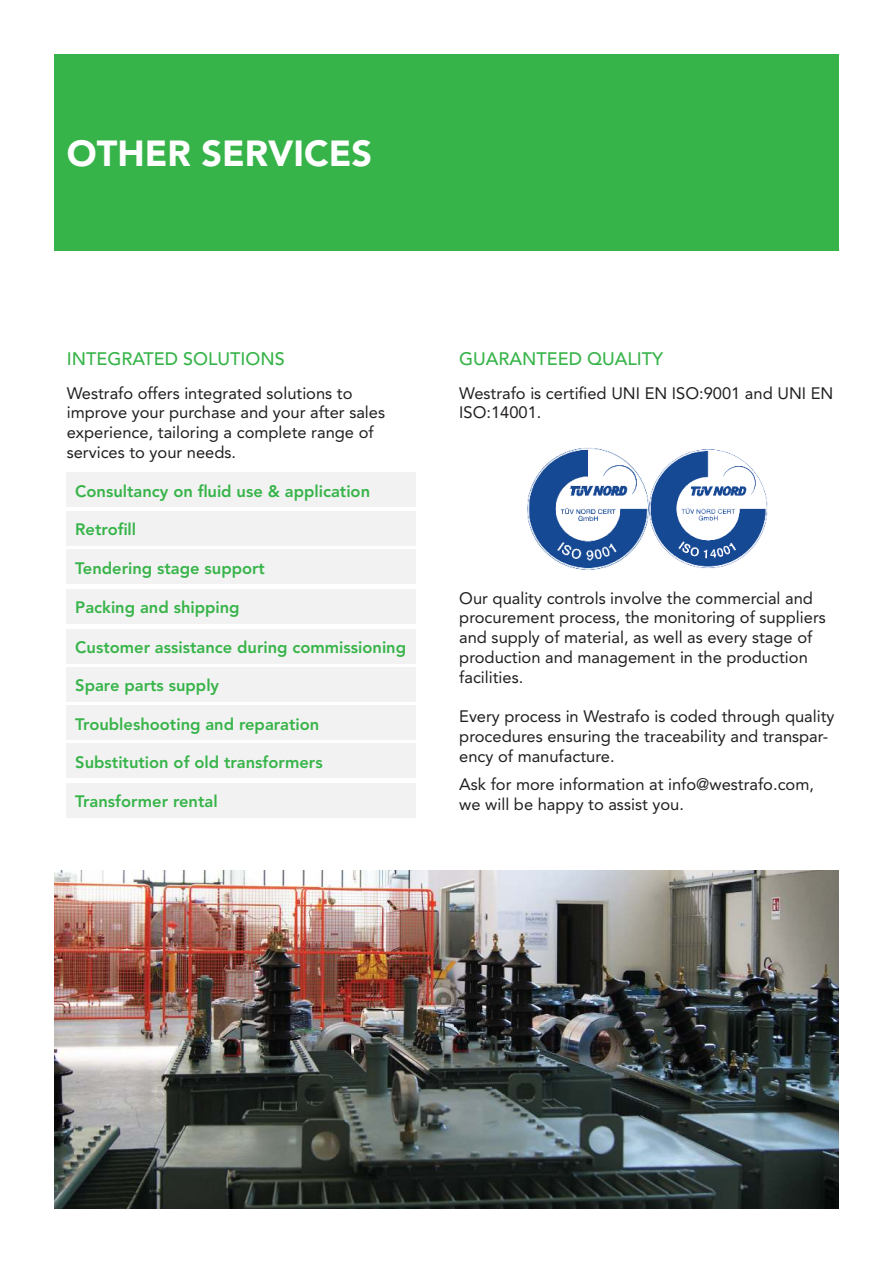
<style>
.page{position:relative;width:893px;height:1263px;background:#fff}
.page>*{position:absolute;margin:0;border:0;box-sizing:border-box;transform-origin:0 0}
.t1{font:900 36px "Avenir LT Std";color:#fff}
.t2{font:500 18px "Avenir LT Std";color:#37b449}
.t3{font:16.5px/19.8px "Avenir LT Std";color:#221f1f}
.t4{font:800 16.5px "Avenir LT Std";color:#37b449}
</style>
<div class="page">
<div style="left:54px;top:54px;width:785px;height:196px;background:#37b449"></div>
<img style="left:54px;top:871px;width:785px;height:338px">
<img style="left:528px;top:447px;width:240px;height:123px">
<div style="left:67px;top:511px;width:349px;height:34px;background:#f2f2f2"></div>
<div style="left:67px;top:473px;width:349px;height:34px;background:#f2f2f2"></div>
<div style="left:67px;top:550px;width:349px;height:34px;background:#f2f2f2"></div>
<div style="left:67px;top:589px;width:349px;height:34px;background:#f2f2f2"></div>
<div style="left:67px;top:629px;width:349px;height:34px;background:#f2f2f2"></div>
<div style="left:67px;top:667px;width:349px;height:34px;background:#f2f2f2"></div>
<div style="left:67px;top:706px;width:349px;height:34px;background:#f2f2f2"></div>
<div style="left:67px;top:744px;width:349px;height:34px;background:#f2f2f2"></div>
<div style="left:67px;top:783px;width:349px;height:34px;background:#f2f2f2"></div>
<h1 class="t1" style="left:67px;top:139px;width:307px">OTHER SERVICES</h1>
<p class="t2" style="left:67px;top:351px;width:219px">INTEGRATED SOLUTIONS</p>
<p class="t3" style="left:67px;top:384px;width:320px">Westrafo offers integrated solutions to improve your purchase and your after sales experience, tailoring a complete range of services to your needs.</p>
<p class="t4" style="left:75px;top:484px;width:296px">Consultancy on fluid use &amp; application</p>
<p class="t4" style="left:75px;top:523px;width:62px">Retrofill</p>
<p class="t4" style="left:75px;top:561px;width:191px">Tendering stage support</p>
<p class="t4" style="left:75px;top:601px;width:166px">Packing and shipping</p>
<p class="t4" style="left:75px;top:640px;width:332px">Customer assistance during commissioning</p>
<p class="t4" style="left:75px;top:679px;width:145px">Spare parts supply</p>
<p class="t4" style="left:75px;top:717px;width:246px">Troubleshooting and reparation</p>
<p class="t4" style="left:75px;top:755px;width:249px">Substitution of old transformers</p>
<p class="t4" style="left:75px;top:794px;width:144px">Transformer rental</p>
<p class="t2" style="left:459px;top:351px;width:206px">GUARANTEED QUALITY</p>
<p class="t3" style="left:459px;top:384px;width:376px">Westrafo is certified UNI EN ISO:9001 and UNI EN<br>ISO:14001.</p>
<p class="t3" style="left:459px;top:589px;width:368px">Our quality controls involve the commercial and procurement process, the monitoring of suppliers and supply of material, as well as every stage of production and management in the production facilities.</p>
<p class="t3" style="left:459px;top:708px;width:377px">Every process in Westrafo is coded through quality procedures ensuring the traceability and transpar&shy;ency of manufacture.</p>
<p class="t3" style="left:459px;top:776px;width:356px">Ask for more information at info@westrafo.com, we will be happy to assist you.</p>
</div>
